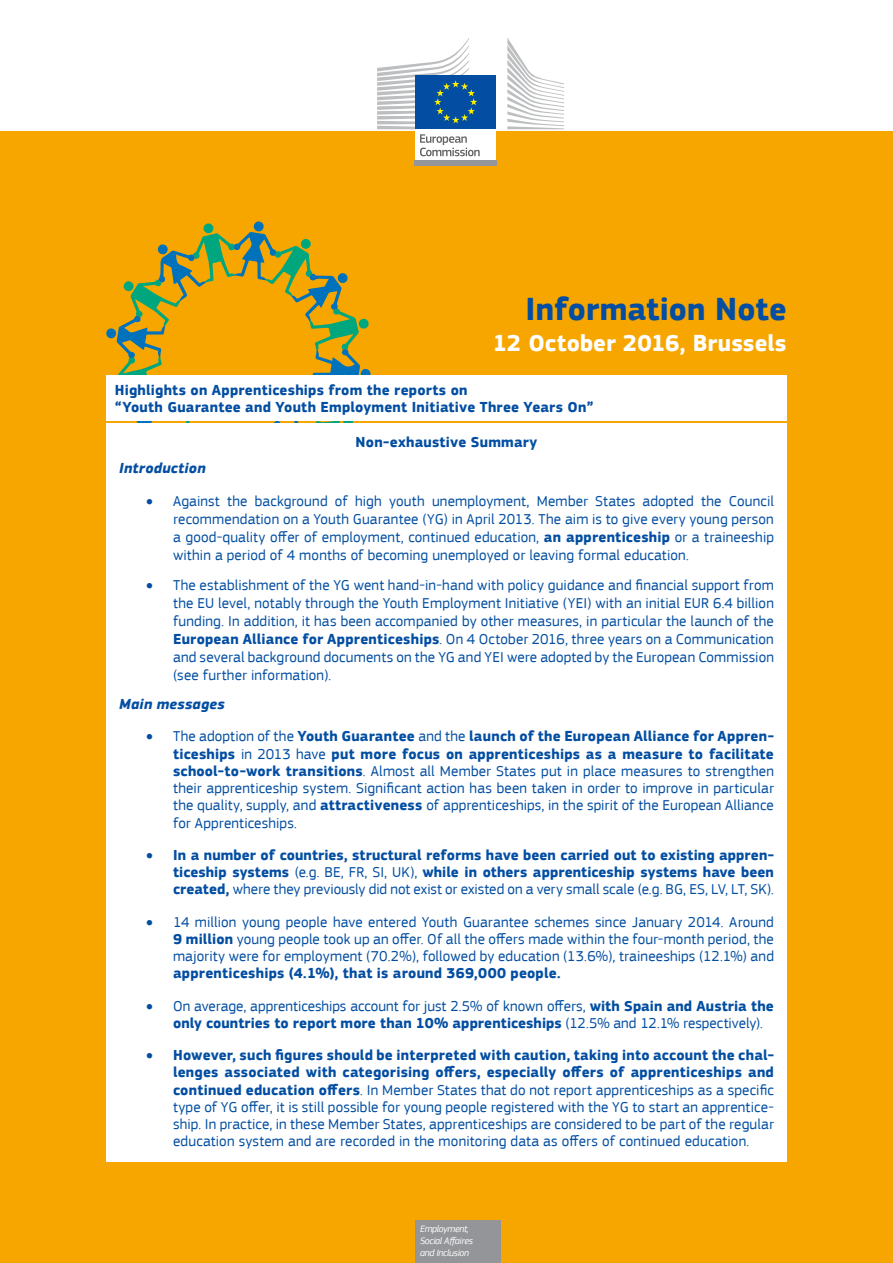
<style>
.page{position:relative;width:893px;height:1263px;background:#fff}
.page>*{position:absolute;margin:0;border:0;box-sizing:border-box;transform-origin:0 0}
.t1{font:700 33px "EC Square Sans Pro";color:#034ea2}
.t2{font:700 24px "EC Square Sans Pro";color:#fff}
.t3{font:15px/17.2px "EC Square Sans Pro";letter-spacing:.01em;color:#034ea2;text-align:justify}
.t4{font:700 15px/17.2px "EC Square Sans Pro";letter-spacing:.015em;color:#034ea2}
.t5{font:italic 700 15px "EC Square Sans Pro";letter-spacing:.015em;color:#034ea2}
.t6{font:italic 9.75px/11.7px "EC Square Sans Pro";letter-spacing:-.03em;color:#fff}
.s1{font-weight:700}
.s2{font-weight:400}
</style>
<div class="page">
<div style="left:0;top:106px;width:893px;height:1157px;background:#f7a600"></div>
<div style="left:0;top:0;width:893px;height:130px;background:#fff"></div>
<div style="left:415px;top:128px;width:81px;height:35px;background:#fff"></div>
<div style="left:415px;top:75px;width:81px;height:54px;background:#034ea2"></div>
<svg style="left:507px;top:38px;width:57px;height:91px"></svg>
<svg style="left:377px;top:38px;width:103px;height:118px"></svg>
<div style="left:415px;top:161px;width:82px;height:5px;background:#939598"></div>
<div style="left:415px;top:1221px;width:85px;height:42px;background:#939598"></div>
<svg style="left:106px;top:221px;width:265px;height:202px"></svg>
<div style="left:106px;top:375px;width:681px;height:46px;background:#fff"></div>
<div style="left:106px;top:423px;width:681px;height:739px;background:#fff"></div>
<h1 class="t1" style="left:526px;top:289px;width:263px">Information Note</h1>
<h2 class="t2" style="left:493px;top:328px;width:295px">12 October 2016, Brussels</h2>
<p class="t4" style="left:115px;top:382px;width:480px">Highlights on Apprenticeships from the reports on<br>“Youth Guarantee and Youth Employment Initiative Three Years On”</p>
<p class="t4" style="left:356px;top:434px;width:183px">Non-exhaustive Summary</p>
<p class="t5" style="left:119px;top:459px;width:88px">Introduction</p>
<p class="t3" style="left:173px;top:492px;width:602px;line-height:18px;text-indent:-27px">• Against the background of high youth unemployment, Member States adopted the Council recommendation on a Youth Guarantee (YG) in April 2013. The aim is to give every young person a good-quality offer of employment, continued education, <span class="s1">an apprenticeship</span> or a traineeship within a period of 4 months of becoming unemployed or leaving formal education.</p>
<p class="t3" style="left:173px;top:576px;width:602px;line-height:18px;text-indent:-27px">• The establishment of the YG went hand-in-hand with policy guidance and financial support from the EU level, notably through the Youth Employment Initiative (YEI) with an initial EUR 6.4 billion funding. In addition, it has been accompanied by other measures, in particular the launch of the <span class="s1">European Alliance for Apprenticeships</span>. On 4 October 2016, three years on a Communication and several background documents on the YG and YEI were adopted by the European Commission (see further information).</p>
<p class="t5" style="left:119px;top:695px;width:107px">Main messages</p>
<p class="t3" style="left:173px;top:728px;width:602px;text-indent:-27px">• The adoption of the <span class="s1">Youth Guarantee</span> and the <span class="s1">launch of the European Alliance for Appren&shy;ticeships</span> in 2013 have <span class="s1">put more focus on apprenticeships as a measure to facilitate school-to-work transitions</span>. Almost all Member States put in place measures to strengthen their apprenticeship system. Significant action has been taken in order to improve in particular the quality, supply, and <span class="s1">attractiveness</span> of apprenticeships, in the spirit of the European Alliance for Apprenticeships.</p>
<p class="t4" style="left:173px;top:847px;width:602px;text-align:justify;text-indent:-27px">• In a number of countries, structural reforms have been carried out to existing appren&shy;ticeship systems <span class="s2">(e.g. BE, FR, SI, UK),</span> while in others apprenticeship systems have been created, <span class="s2">where they previously did not exist or existed on a very small scale (e.g. BG, ES, LV, LT, SK).</span></p>
<p class="t3" style="left:173px;top:913px;width:602px;text-indent:-27px">• 14 million young people have entered Youth Guarantee schemes since January 2014. Around <span class="s1">9 million</span> young people took up an offer. Of all the offers made within the four-month period, the majority were for employment (70.2%), followed by education (13.6%), traineeships (12.1%) and</p>
<p class="t4" style="left:173px;top:965px;width:389px">apprenticeships (4.1%), that is around 369,000 people.</p>
<p class="t3" style="left:173px;top:997px;width:602px;text-indent:-27px">• On average, apprenticeships account for just 2.5% of known offers, <span class="s1">with Spain and Austria the only countries to report more than 10% apprenticeships</span> (12.5% and 12.1% respectively).</p>
<p class="t3" style="left:173px;top:1047px;width:602px;text-indent:-27px">• <span class="s1">However, such figures should be interpreted with caution, taking into account the chal&shy;lenges associated with categorising offers, especially offers of apprenticeships and continued education offers</span>. In Member States that do not report apprenticeships as a specific type of YG offer, it is still possible for young people registered with the YG to start an apprentice&shy;ship. In practice, in these Member States, apprenticeships are considered to be part of the regular education system and are recorded in the monitoring data as offers of continued education.</p>
<p class="t6" style="left:420px;top:1223px;width:54px">Employment,<br>Social Affaires and Inclusion</p>
</div>
